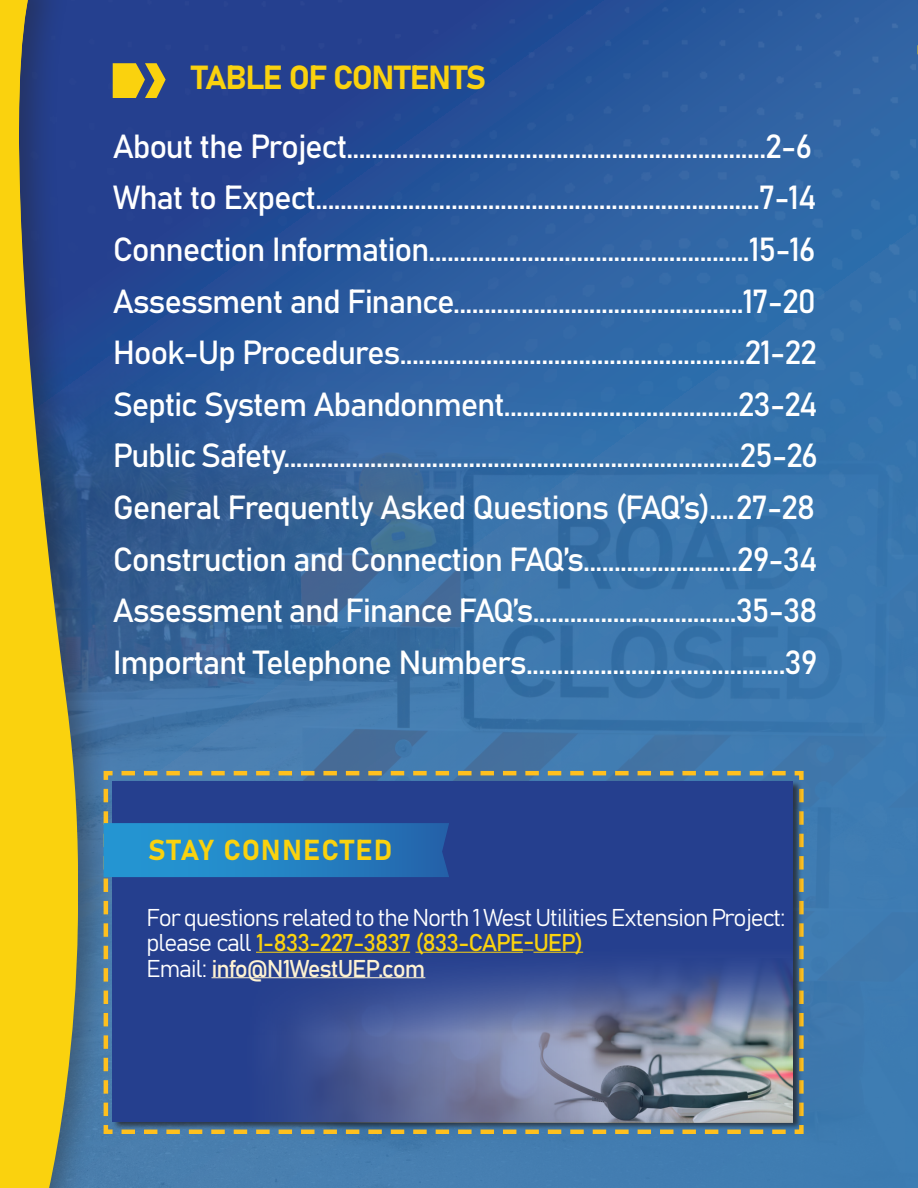
<style>
.page{position:relative;width:918px;height:1188px;background:#fff}
.page>*{position:absolute;margin:0;border:0;box-sizing:border-box;transform-origin:0 0}
.t1{font:33px/51.6px "Bahnschrift";letter-spacing:-.04em;color:#fff;text-align:justify}
.t2{font:33px "Bahnschrift";letter-spacing:-.04em;color:#fad20e}
.t3{font:28.5px "Bahnschrift";letter-spacing:.04em;color:#fad20e}
.t4{font:24px "Bahnschrift";letter-spacing:-.045em;color:#fff}
.t5{font:24px "Bahnschrift";letter-spacing:-.045em;color:#fad20e}
.t6{font:24px "Bahnschrift";letter-spacing:-.045em;color:#fff3d2}
.s1{color:#fff}
</style>
<div class="page">
<img style="left:104px;top:0;width:812px;height:1187px">
<svg style="left:113px;top:63px;width:53px;height:35px"></svg>
<svg style="left:917px;top:45px;width:1px;height:154px"></svg>
<svg style="left:104px;top:769px;width:702px;height:367px"></svg>
<div style="left:112px;top:780px;width:690px;height:350px;background:#231f20;opacity:.75"></div>
<div style="left:113px;top:782px;width:680px;height:340px;background:#253f8e"></div>
<svg style="left:104px;top:789px;width:345px;height:332px"></svg>
<svg style="left:243px;top:939px;width:341px;height:19px"></svg>
<img style="left:243px;top:958px;width:550px;height:164px">
<svg style="left:54px;top:0;width:50px;height:1188px"></svg>
<svg style="left:0;top:0;width:54px;height:1188px;fill:#fad20e"></svg>
<p class="t2" style="left:192px;top:53px;width:296px">TABLE OF CONTENTS</p>
<p class="t1" style="left:113px;top:118px;width:701px">About the Project....................................................................2-6</p>
<p class="t1" style="left:113px;top:170px;width:705px">What to Expect........................................................................7-14<br>Connection Information....................................................15-16<br>Assessment and Finance...............................................17-20</p>
<p class="t1" style="left:113px;top:325px;width:706px">Hook-Up Procedures........................................................21-22</p>
<p class="t1" style="left:113px;top:376px;width:707px">Septic System Abandonment......................................23-24</p>
<p class="t1" style="left:113px;top:428px;width:707px">Public Safety..........................................................................25-26</p>
<p class="t1" style="left:113px;top:479px;width:704px">General Frequently Asked Questions (FAQ’s)....27-28</p>
<p class="t1" style="left:113px;top:531px;width:707px">Construction and Connection FAQ’s.........................29-34</p>
<p class="t1" style="left:113px;top:583px;width:707px">Assessment and Finance FAQ’s.................................35-38</p>
<p class="t1" style="left:113px;top:634px;width:707px">Important Telephone Numbers..........................................39</p>
<p class="t3" style="left:148px;top:828px;width:246px">STAY CONNECTED</p>
<p class="t4" style="left:147px;top:899px;width:641px">For questions related to the North 1 West Utilities Extension Project:</p>
<p class="t5" style="left:147px;top:924px;width:438px"><span class="s1">please call</span> 1-833-227-3837 (833-CAPE-UEP)</p>
<p class="t6" style="left:147px;top:950px;width:280px"><span class="s1">Email:</span> info@N1WestUEP.com</p>
</div>
